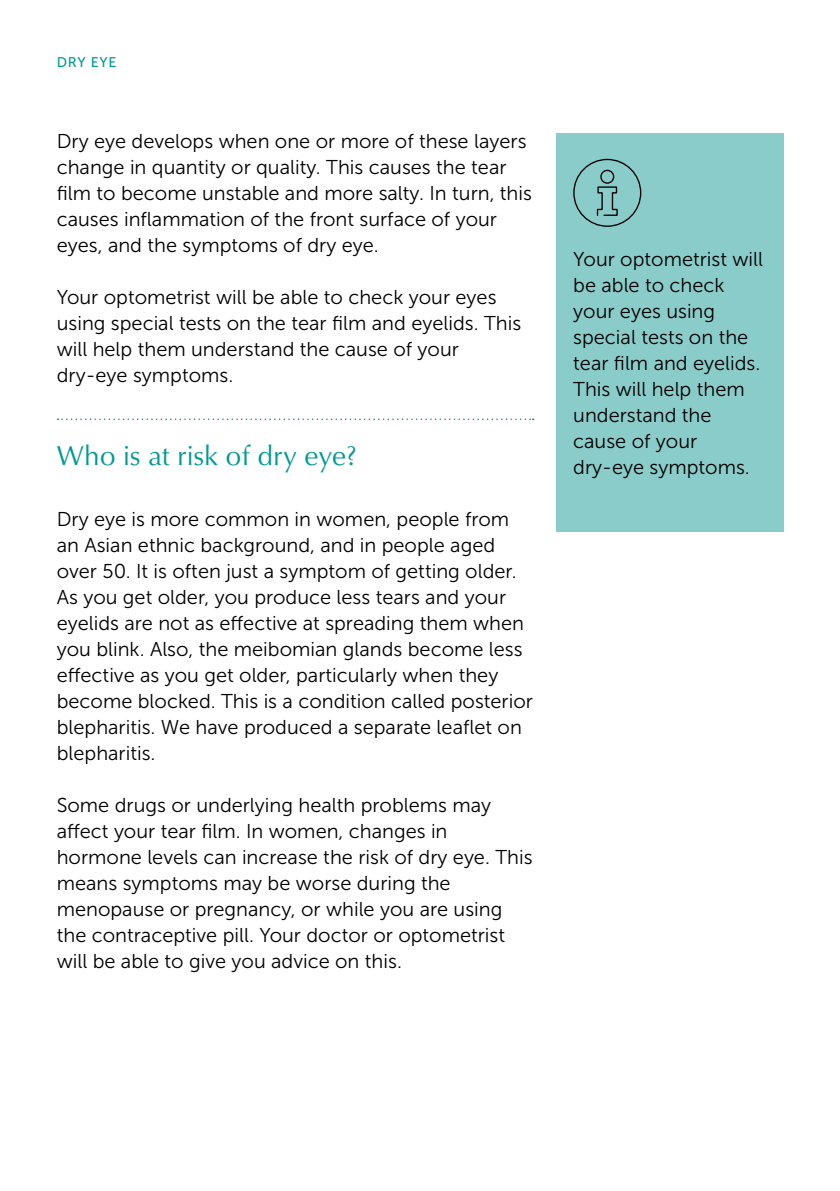
<style>
.page{position:relative;width:840px;height:1191px;background:#fff}
.page>*{position:absolute;margin:0;border:0;box-sizing:border-box;transform-origin:0 0}
.t1{font:28px "Classico URW";letter-spacing:.01em;color:#009a91}
.t2{font:20px/26px "Museo Sans 300";color:#000}
.t3{font:14px "Museo Sans 500";letter-spacing:.05em;color:#009a91}
</style>
<div class="page">
<svg style="left:57px;top:418px;width:476px;height:2px"></svg>
<div style="left:556px;top:133px;width:226px;height:398px;background:#89ccc9"></div>
<svg style="left:573px;top:159px;width:68px;height:68px"></svg>
<p class="t3" style="left:57px;top:55px;width:61px">DRY EYE</p>
<p class="t2" style="left:57px;top:128px;width:476px">Dry eye develops when one or more of these layers change in quantity or quality. This causes the tear film to become unstable and more salty. In turn, this causes inflammation of the front surface of your eyes, and the symptoms of dry eye.</p>
<p class="t2" style="left:57px;top:284px;width:465px">Your optometrist will be able to check your eyes using special tests on the tear film and eyelids. This will help them understand the cause of your dry-eye symptoms.</p>
<h1 class="t1" style="left:57px;top:435px;width:301px">Who is at risk of dry eye?</h1>
<p class="t2" style="left:57px;top:506px;width:477px">Dry eye is more common in women, people from an Asian ethnic background, and in people aged over 50. It is often just a symptom of getting older.<br>As you get older, you produce less tears and your eyelids are not as effective at spreading them when you blink. Also, the meibomian glands become less effective as you get older, particularly when they become blocked. This is a condition called posterior blepharitis. We have produced a separate leaflet on blepharitis.</p>
<p class="t2" style="left:57px;top:792px;width:477px">Some drugs or underlying health problems may affect your tear film. In women, changes in hormone levels can increase the risk of dry eye. This means symptoms may be worse during the menopause or pregnancy, or while you are using the contraceptive pill. Your doctor or optometrist will be able to give you advice on this.</p>
<p class="t2" style="left:573px;top:246px;width:191px">Your optometrist will be able to check your eyes using special tests on the tear film and eyelids.<br>This will help them understand the cause of your dry-eye symptoms.</p>
</div>
